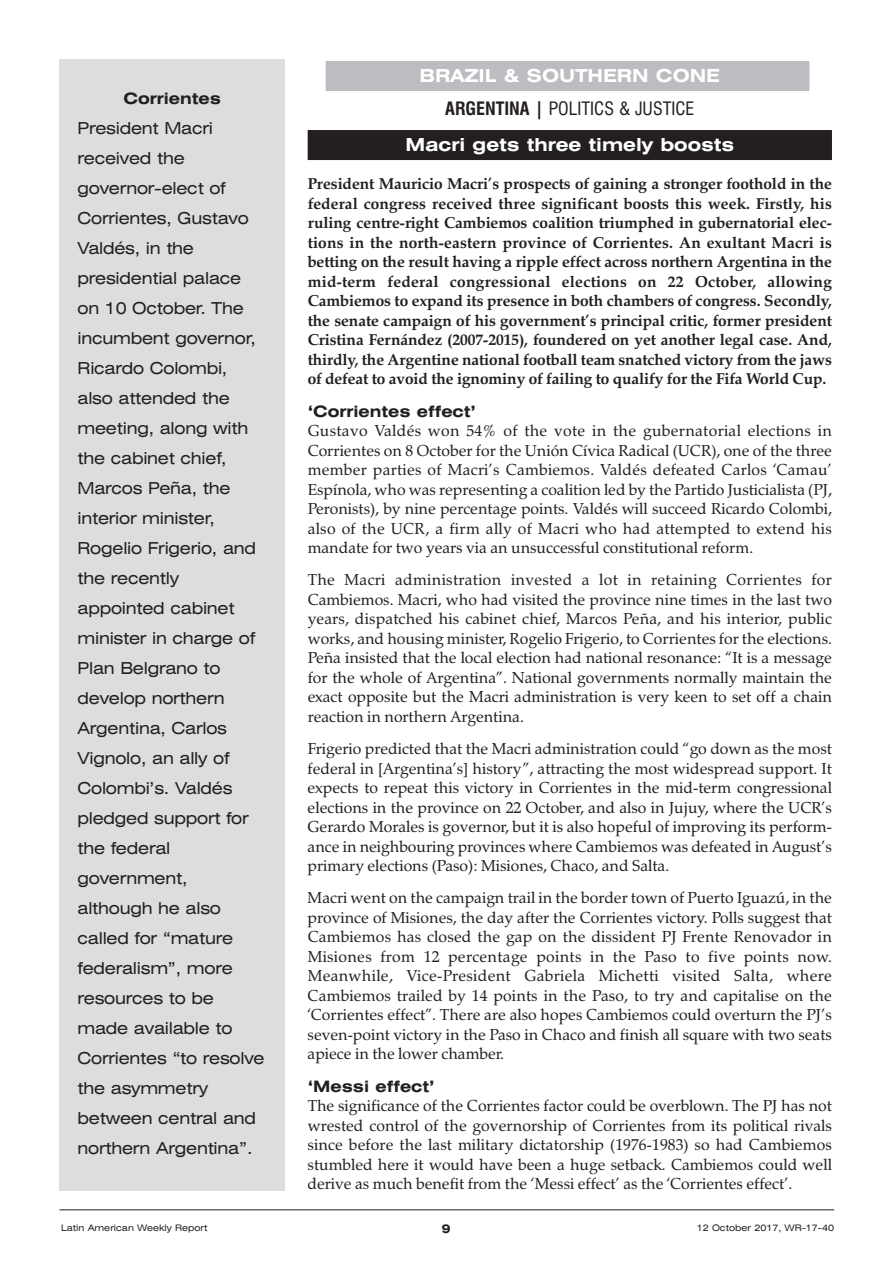
<style>
.page{position:relative;width:893px;height:1263px;background:#fff}
.page>*{position:absolute;margin:0;border:0;box-sizing:border-box;transform-origin:0 0}
.t1{font:700 expanded 18px/33px "Swiss 721 BT";color:#fff;text-align:center}
.t2{font:expanded 16.5px/30px "Swiss 721 BT";letter-spacing:-.015em;color:#231f20}
.t3{font:15.75px/19.5px "Zapf Calligraphic 801 BT";color:#231f20;text-align:justify}
.t4{font:700 15.75px/19.5px "Zapf Calligraphic 801 BT";letter-spacing:-.005em;color:#231f20;text-align:justify}
.t5{font:700 expanded 15.75px "Swiss 721 BT";color:#231f20}
.t6{font:700 expanded 12px "Swiss 721 BT";color:#231f20}
.t7{font:expanded 9px "Swiss 721 BT";color:#231f20}
.s1{font-stretch:condensed;color:#231f20}
.s2{font-weight:400;font-stretch:condensed;color:#231f20}
</style>
<div class="page">
<div style="left:326px;top:61px;width:483px;height:30px;background:#bcbdc0"></div>
<div style="left:308px;top:130px;width:524px;height:30px;background:#231f20"></div>
<div style="left:60px;top:60px;width:225px;height:1131px;background:#dcdddf"></div>
<hr style="left:60px;top:1209px;width:774px;height:1px;background:#231f20">
<p class="t5" style="left:123px;top:89px;width:99px">Corrientes</p>
<p class="t2" style="left:78px;top:113px;width:189px">President Macri received the governor-elect of<br>Corrientes, Gustavo<br>Valdés, in the presidential palace on 10 October. The incumbent governor,<br>Ricardo Colombi, also attended the meeting, along with the cabinet chief,<br>Marcos Peña, the interior minister,<br>Rogelio Frigerio, and the recently appointed cabinet minister in charge of<br>Plan Belgrano to develop northern<br>Argentina, Carlos<br>Vignolo, an ally of<br>Colombi’s. Valdés pledged support for the federal government, although he also called for “mature federalism”, more resources to be made available to<br>Corrientes “to resolve the asymmetry between central and northern Argentina”.</p>
<p class="t1" style="left:420px;top:59px;width:302px">BRAZIL &amp; SOUTHERN CONE<br><span class="s1">ARGENTINA |</span> <span class="s2">POLITICS &amp; JUSTICE</span></p>
<p class="t1" style="left:405px;top:128px;width:330px">Macri gets three timely boosts</p>
<p class="t4" style="left:308px;top:174px;width:526px">President Mauricio Macri’s prospects of gaining a stronger foothold in the federal congress received three significant boosts this week. Firstly, his ruling centre-right Cambiemos coalition triumphed in gubernatorial elec&shy;tions in the north-eastern province of Corrientes. An exultant Macri is betting on the result having a ripple effect across northern Argentina in the mid-term federal congressional elections on 22 October, allowing Cambiemos to expand its presence in both chambers of congress. Secondly, the senate campaign of his government’s principal critic, former president Cristina Fernández (2007-2015), foundered on yet another legal case. And, thirdly, the Argentine national football team snatched victory from the jaws of defeat to avoid the ignominy of failing to qualify for the Fifa World Cup.</p>
<p class="t5" style="left:308px;top:402px;width:170px">‘Corrientes effect’</p>
<p class="t3" style="left:308px;top:421px;width:526px">Gustavo Valdés won 54% of the vote in the gubernatorial elections in Corrientes on 8 October for the Unión Cívica Radical (UCR), one of the three member parties of Macri’s Cambiemos. Valdés defeated Carlos ‘Camau’ Espínola, who was representing a coalition led by the Partido Justicialista (PJ, Peronists), by nine percentage points. Valdés will succeed Ricardo Colombi, also of the UCR, a firm ally of Macri who had attempted to extend his mandate for two years via an unsuccessful constitutional reform.</p>
<p class="t3" style="left:308px;top:570px;width:526px">The Macri administration invested a lot in retaining Corrientes for Cambiemos. Macri, who had visited the province nine times in the last two years, dispatched his cabinet chief, Marcos Peña, and his interior, public works, and housing minister, Rogelio Frigerio, to Corrientes for the elections.<br>Peña insisted that the local election had national resonance: “It is a message for the whole of Argentina”. National governments normally maintain the exact opposite but the Macri administration is very keen to set off a chain reaction in northern Argentina.</p>
<p class="t3" style="left:308px;top:739px;width:526px">Frigerio predicted that the Macri administration could “go down as the most federal in [Argentina’s] history”, attracting the most widespread support. It expects to repeat this victory in Corrientes in the mid-term congressional elections in the province on 22 October, and also in Jujuy, where the UCR’s Gerardo Morales is governor, but it is also hopeful of improving its perform&shy;ance in neighbouring provinces where Cambiemos was defeated in August’s primary elections (Paso): Misiones, Chaco, and Salta.</p>
<p class="t3" style="left:308px;top:888px;width:526px">Macri went on the campaign trail in the border town of Puerto Iguazú, in the province of Misiones, the day after the Corrientes victory. Polls suggest that Cambiemos has closed the gap on the dissident PJ Frente Renovador in Misiones from 12 percentage points in the Paso to five points now.<br>Meanwhile, Vice-President Gabriela Michetti visited Salta, where Cambiemos trailed by 14 points in the Paso, to try and capitalise on the ‘Corrientes effect”. There are also hopes Cambiemos could overturn the PJ’s seven-point victory in the Paso in Chaco and finish all square with two seats apiece in the lower chamber.</p>
<p class="t5" style="left:308px;top:1077px;width:129px">‘Messi effect’</p>
<p class="t3" style="left:308px;top:1096px;width:526px">The significance of the Corrientes factor could be overblown. The PJ has not wrested control of the governorship of Corrientes from its political rivals since before the last military dictatorship (1976-1983) so had Cambiemos stumbled here it would have been a huge setback. Cambiemos could well derive as much benefit from the ‘Messi effect’ as the ‘Corrientes effect’.</p>
<p class="t7" style="left:61px;top:1223px;width:148px">Latin American Weekly Report</p>
<p class="t6" style="left:442px;top:1221px;width:10px">9</p>
<p class="t7" style="left:697px;top:1223px;width:139px">12 October 2017, WR-17-40</p>
</div>
